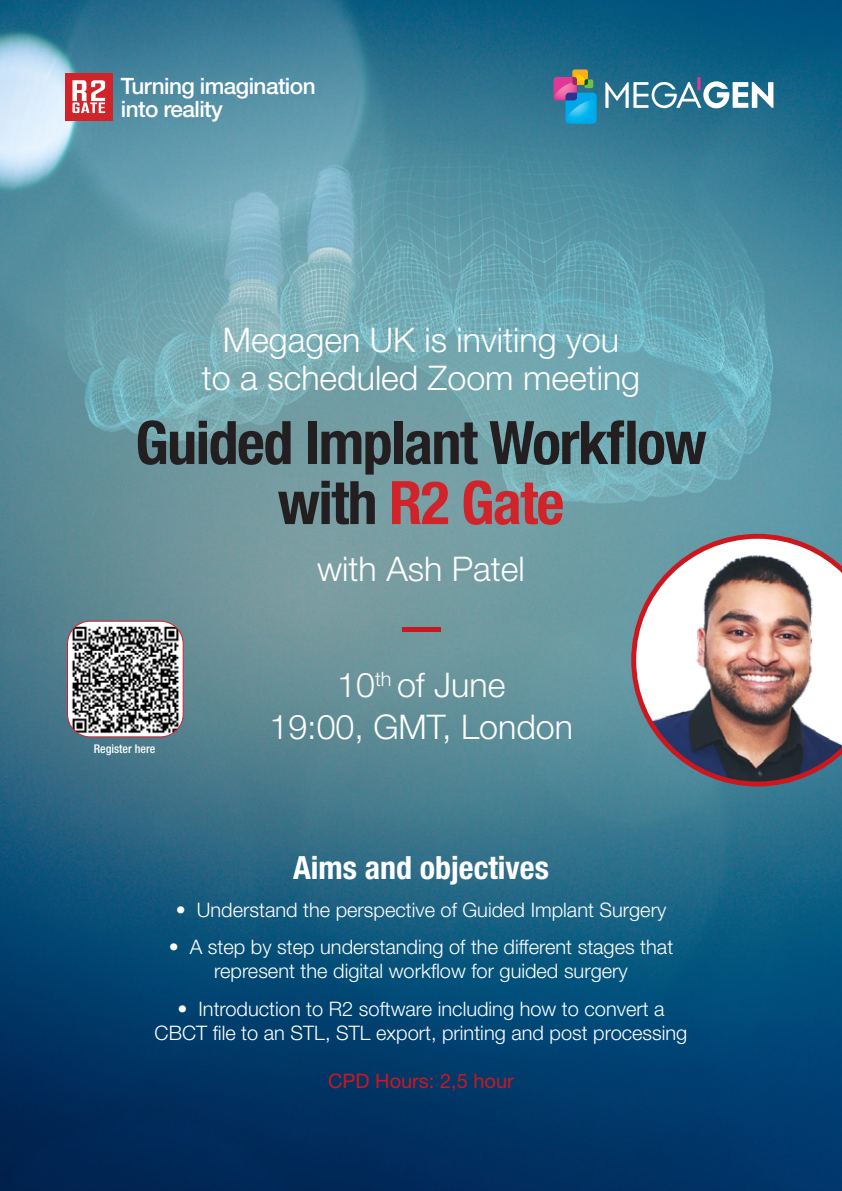
<style>
.page{position:relative;width:842px;height:1191px;background:#fff}
.page>*{position:absolute;margin:0;border:0;box-sizing:border-box;transform-origin:0 0}
.t1{font:700 condensed 60px/60px "Helvetica Neue LT Pro";letter-spacing:-.025em;color:#231f20;text-align:center}
.t2{font:300 34px "Helvetica Neue LT Pro";color:#fff}
.t3{font:700 condensed 32px "Helvetica Neue LT Pro";color:#fff}
.t4{font:500 22.6px/22.6px "Helvetica Neue LT Pro";letter-spacing:-.025em;color:#fff}
.t5{font:300 20px/24px "Helvetica Neue LT Pro";color:#fff;text-align:center}
.t6{font:20px "Helvetica Neue LT Pro";color:#cc171f}
.t7{font:500 condensed 12px "Helvetica Neue LT Pro";color:#fff}
.s1{color:#d1232a}
</style>
<div class="page">
<img style="left:0;top:0;width:842px;height:1191px">
<svg style="left:605px;top:81px;width:168px;height:27px"></svg>
<svg style="left:697px;top:77px;width:4px;height:13px"></svg>
<svg style="left:554px;top:69px;width:43px;height:55px;background:#5285a6"></svg>
<div style="left:65px;top:73px;width:47px;height:47px;background:#d1232a"></div>
<svg style="left:72px;top:80px;width:33px;height:33px"></svg>
<div style="left:402px;top:627px;width:39px;height:5px;background:#cc171f"></div>
<img style="left:631px;top:534px;width:211px;height:252px">
<div style="left:68px;top:621px;width:115px;height:116px;background:#fff;border-radius:23px"></div>
<img style="left:70px;top:624px;width:110px;height:110px">
<div style="left:67px;top:620px;width:117px;height:117px;border:1px solid #d1232a;border-radius:23px"></div>
<p class="t4" style="left:121px;top:74px;width:196px">Turning imagination into reality</p>
<p class="t2" style="left:223px;top:319px;width:398px">Megagen UK is inviting you</p>
<p class="t2" style="left:202px;top:357px;width:440px">to a scheduled Zoom meeting</p>
<p class="t1" style="left:135px;top:412px;width:573px">Guided Implant Workflow with <span class="s1">R2 Gate</span></p>
<p class="t7" style="left:94px;top:742px;width:63px">Register here</p>
<p class="t2" style="left:317px;top:548px;width:209px">with Ash Patel</p>
<p class="t2" style="left:337px;top:664px;width:170px">10<sup>th</sup> of June</p>
<p class="t2" style="left:269px;top:705px;width:305px">19:00, GMT, London</p>
<p class="t3" style="left:293px;top:848px;width:257px">Aims and objectives</p>
<p class="t5" style="left:176px;top:897px;width:492px">• Understand the perspective of Guided Implant Surgery</p>
<p class="t5" style="left:169px;top:934px;width:506px">• A step by step understanding of the different stages that represent the digital workflow for guided surgery</p>
<p class="t5" style="left:155px;top:996px;width:534px">• Introduction to R2 software including how to convert a<br>CBCT file to an STL, STL export, printing and post processing</p>
<p class="t6" style="left:328px;top:1068px;width:187px">CPD Hours: 2,5 hour</p>
</div>
